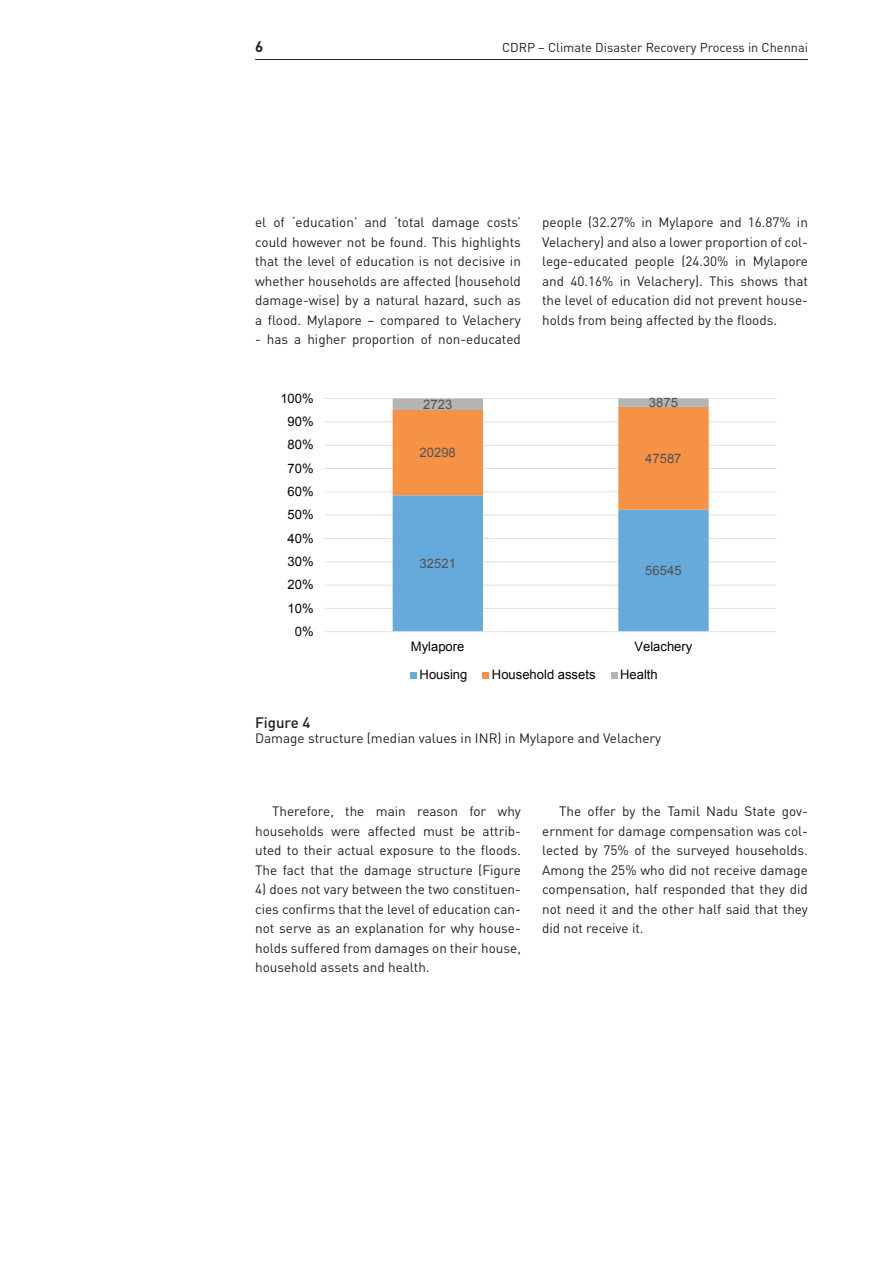
<style>
.page{position:relative;width:893px;height:1263px;background:#fff}
.page>*{position:absolute;margin:0;border:0;box-sizing:border-box;transform-origin:0 0}
.t1{font:500 15px "DIN Pro";color:#231f20}
.t2{font:700 15px "DIN Pro";color:#231f20}
.t3{font:13.5px/19.5px "DIN Pro";color:#231f20;text-align:justify}
.t4{font:13.05px "Arial";letter-spacing:.005em;color:#040503}
.t5{font:13.05px "Arial";letter-spacing:.005em;color:#515252}
.t6{font:12.75px "DIN Pro";color:#231f20}
</style>
<div class="page">
<hr style="left:255px;top:59px;width:553px;height:1px;background:#231f20">
<hr style="left:325px;top:398px;width:451px;height:1px;background:#e1e1e1">
<hr style="left:325px;top:421px;width:451px;height:1px;background:#e1e1e1">
<hr style="left:325px;top:445px;width:451px;height:1px;background:#e1e1e1">
<hr style="left:325px;top:468px;width:451px;height:1px;background:#e1e1e1">
<hr style="left:325px;top:491px;width:451px;height:1px;background:#e1e1e1">
<hr style="left:325px;top:515px;width:451px;height:1px;background:#e1e1e1">
<hr style="left:325px;top:538px;width:451px;height:1px;background:#e1e1e1">
<hr style="left:325px;top:561px;width:451px;height:1px;background:#e1e1e1">
<hr style="left:325px;top:585px;width:451px;height:1px;background:#e1e1e1">
<hr style="left:325px;top:608px;width:451px;height:1px;background:#e1e1e1">
<svg style="left:393px;top:398px;width:316px;height:233px"></svg>
<hr style="left:325px;top:631px;width:451px;height:1px;background:#e1e1e1">
<div style="left:410px;top:672px;width:7px;height:6px;background:#66aadb"></div>
<svg style="left:483px;top:672px;width:6px;height:6px"></svg>
<svg style="left:611px;top:672px;width:6px;height:6px"></svg>
<p class="t2" style="left:255px;top:34px;width:10px">6</p>
<p class="t6" style="left:502px;top:38px;width:307px">CDRP – Climate Disaster Recovery Process in Chennai</p>
<p class="t3" style="left:255px;top:211px;width:267px">el of ‘education’ and ‘total damage costs’ could however not be found. This highlights that the level of education is not decisive in whether households are affected (household damage-wise) by a natural hazard, such as a flood. Mylapore – compared to Velachery</p>
<p class="t3" style="left:255px;top:328px;width:267px">- has a higher proportion of non-educated</p>
<p class="t3" style="left:542px;top:211px;width:267px">people (32.27% in Mylapore and 16.87% in Velachery) and also a lower proportion of col&shy;lege-educated people (24.30% in Mylapore and 40.16% in Velachery). This shows that the level of education did not prevent house&shy;holds from being affected by the floods.</p>
<p class="t4" style="left:280px;top:390px;width:35px">100%</p>
<p class="t4" style="left:288px;top:413px;width:27px">90%</p>
<p class="t4" style="left:288px;top:436px;width:27px">80%</p>
<p class="t4" style="left:288px;top:460px;width:27px">70%</p>
<p class="t4" style="left:288px;top:483px;width:27px">60%</p>
<p class="t4" style="left:288px;top:506px;width:27px">50%</p>
<p class="t4" style="left:288px;top:529px;width:27px">40%</p>
<p class="t4" style="left:288px;top:553px;width:27px">30%</p>
<p class="t4" style="left:288px;top:576px;width:27px">20%</p>
<p class="t4" style="left:288px;top:599px;width:27px">10%</p>
<p class="t4" style="left:295px;top:623px;width:20px">0%</p>
<p class="t5" style="left:423px;top:396px;width:31px">2723</p>
<p class="t5" style="left:649px;top:394px;width:31px">3875</p>
<p class="t5" style="left:419px;top:444px;width:38px">20298</p>
<p class="t5" style="left:420px;top:555px;width:38px">32521</p>
<p class="t5" style="left:645px;top:450px;width:38px">47587</p>
<p class="t5" style="left:645px;top:562px;width:38px">56545</p>
<p class="t4" style="left:411px;top:638px;width:55px">Mylapore</p>
<p class="t4" style="left:634px;top:638px;width:59px">Velachery</p>
<p class="t4" style="left:420px;top:666px;width:49px">Housing</p>
<p class="t4" style="left:492px;top:666px;width:105px">Household assets</p>
<p class="t4" style="left:620px;top:666px;width:39px">Health</p>
<p class="t1" style="left:255px;top:710px;width:57px">Figure 4</p>
<p class="t3" style="left:255px;top:727px;width:408px">Damage structure (median values in INR) in Mylapore and Velachery</p>
<p class="t3" style="left:255px;top:800px;width:267px;text-indent:17px">Therefore, the main reason for why households were affected must be attrib&shy;uted to their actual exposure to the floods.<br>The fact that the damage structure (Figure</p>
<p class="t3" style="left:255px;top:878px;width:267px">4) does not vary between the two constituen&shy;cies confirms that the level of education can&shy;not serve as an explanation for why house&shy;holds suffered from damages on their house, household assets and health.</p>
<p class="t3" style="left:542px;top:800px;width:267px;text-indent:17px">The offer by the Tamil Nadu State gov&shy;ernment for damage compensation was col&shy;lected by 75% of the surveyed households.<br>Among the 25% who did not receive damage compensation, half responded that they did not need it and the other half said that they did not receive it.</p>
</div>
